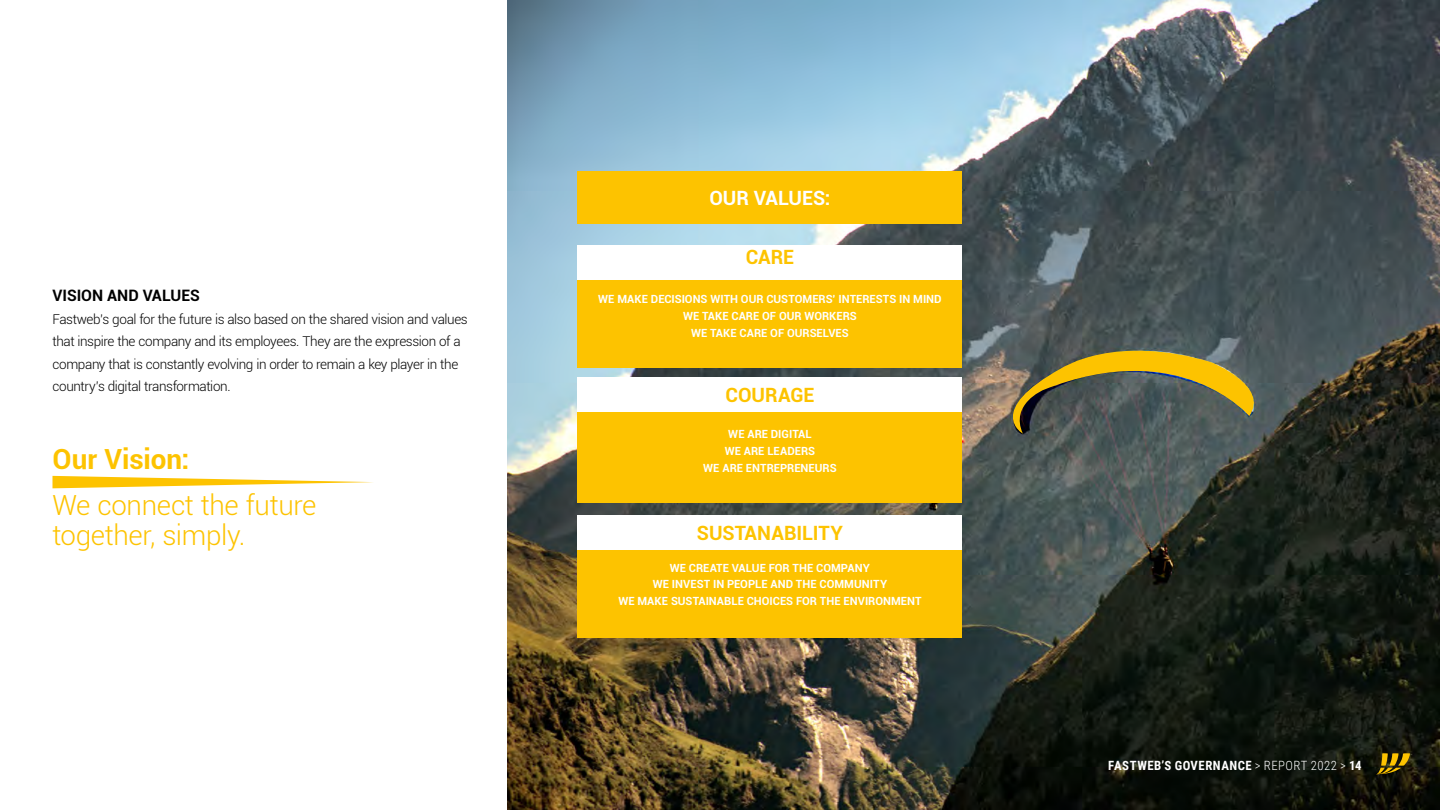
<style>
.page{position:relative;width:1440px;height:810px;background:#fff}
.page>*{position:absolute;margin:0;border:0;box-sizing:border-box;transform-origin:0 0}
.t1{font:300 27.75px/29.2px "Roboto";letter-spacing:-.01em;color:#fdc300}
.t2{font:700 27.75px "Roboto";color:#fdc300}
.t3{font:700 19.73px "Roboto";letter-spacing:-.005em;color:#fdc300}
.t4{font:700 19.73px "Roboto";letter-spacing:-.005em;color:#fff}
.t5{font:700 15.75px "Roboto";color:#000}
.t6{font:300 13.5px/22.5px "Roboto";letter-spacing:-.03em;color:#000}
.t7{font:700 12.75px "Roboto Condensed";letter-spacing:.04em;color:#fff}
.t8{font:700 11.25px/16.9px "Roboto";color:#fff;text-align:center}
.s1{font-weight:300}
</style>
<div class="page">
<img style="left:508px;top:0;width:932px;height:810px">
<svg style="left:983px;top:333px;width:287px;height:101px;background:#726f4e"></svg>
<svg style="left:1376px;top:753px;width:34px;height:21px"></svg>
<svg style="left:52px;top:476px;width:321px;height:12px"></svg>
<div style="left:578px;top:172px;width:384px;height:52px;background:#fdc300"></div>
<div style="left:578px;top:245px;width:384px;height:123px;background:#fdc300"></div>
<div style="left:578px;top:380px;width:384px;height:123px;background:#fdc300"></div>
<div style="left:578px;top:515px;width:384px;height:123px;background:#fdc300"></div>
<div style="left:578px;top:245px;width:384px;height:34px;background:#fff"></div>
<div style="left:578px;top:378px;width:384px;height:34px;background:#fff"></div>
<div style="left:578px;top:515px;width:384px;height:35px;background:#fff"></div>
<h3 class="t5" style="left:52px;top:285px;width:149px">VISION AND VALUES</h3>
<p class="t6" style="left:52px;top:307px;width:417px">Fastweb’s goal for the future is also based on the shared vision and values that inspire the company and its employees. They are the expression of a company that is constantly evolving in order to remain a key player in the country’s digital transformation.</p>
<h1 class="t2" style="left:52px;top:440px;width:138px">Our Vision:</h1>
<h1 class="t1" style="left:52px;top:490px;width:266px">We connect the future together, simply.</h1>
<h2 class="t4" style="left:709px;top:184px;width:123px">OUR VALUES:</h2>
<h2 class="t3" style="left:746px;top:243px;width:50px">CARE</h2>
<p class="t8" style="left:598px;top:290px;width:345px">WE MAKE DECISIONS WITH OUR CUSTOMERS’ INTERESTS IN MIND<br>WE TAKE CARE OF OUR WORKERS<br>WE TAKE CARE OF OURSELVES</p>
<h2 class="t3" style="left:726px;top:381px;width:90px">COURAGE</h2>
<p class="t8" style="left:703px;top:425px;width:135px">WE ARE DIGITAL<br>WE ARE LEADERS<br>WE ARE ENTREPRENEURS</p>
<h2 class="t3" style="left:697px;top:519px;width:148px">SUSTANABILITY</h2>
<p class="t8" style="left:618px;top:559px;width:305px">WE CREATE VALUE FOR THE COMPANY<br>WE INVEST IN PEOPLE AND THE COMMUNITY<br>WE MAKE SUSTAINABLE CHOICES FOR THE ENVIRONMENT</p>
<p class="t7" style="left:1108px;top:756px;width:255px">FASTWEB’S GOVERNANCE <span class="s1">&gt; REPORT 2022 &gt;</span> 14</p>
</div>
